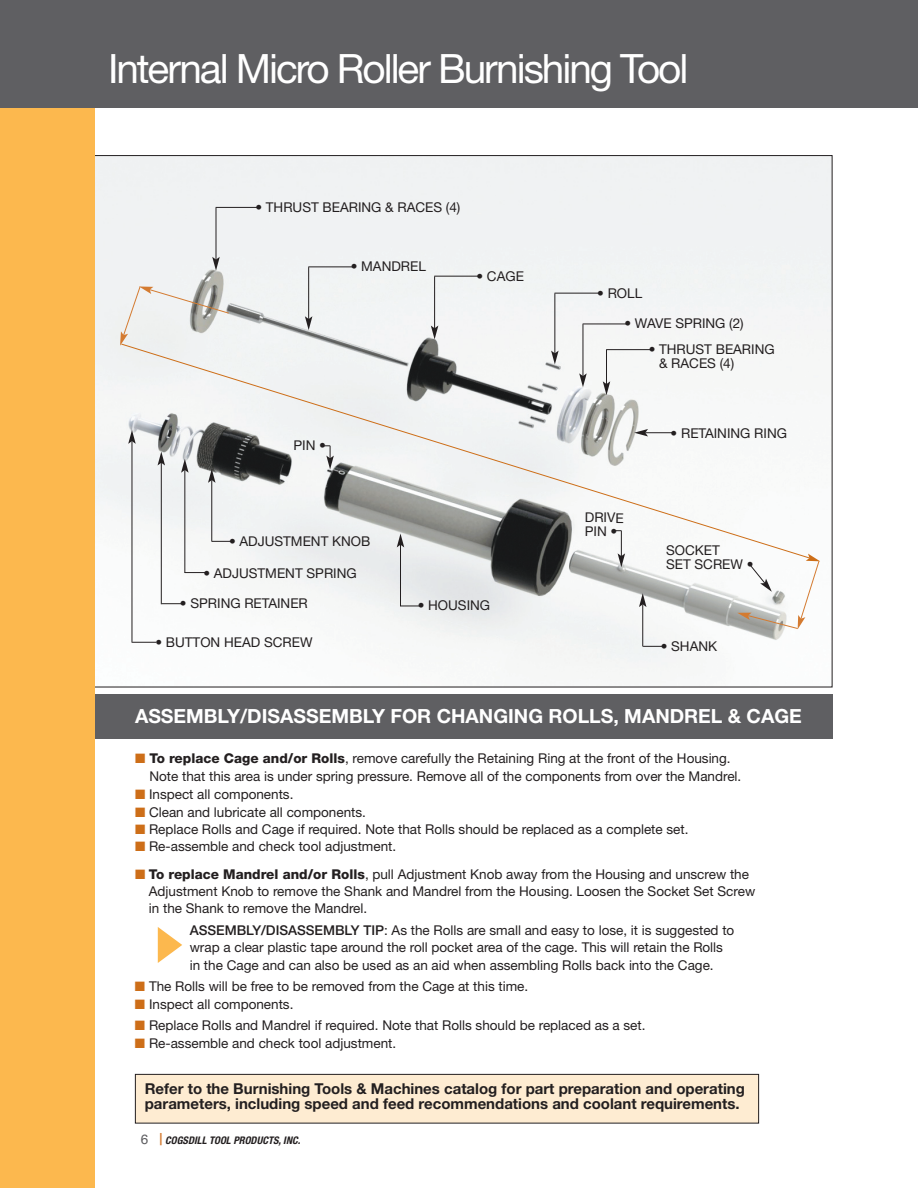
<style>
.page{position:relative;width:918px;height:1188px;background:#fff}
.page>*{position:absolute;margin:0;border:0;box-sizing:border-box;transform-origin:0 0}
.t1{font:40.5px "Helvetica Neue";letter-spacing:-.05em;color:#fff}
.t2{font:700 19.5px "Helvetica Neue";color:#fff}
.t3{font:700 15px/15px "Helvetica Neue";color:#231f20}
.t4{font:13.5px/17.2px "Helvetica Neue";color:#231f20}
.t5{font:13.5px "Helvetica";color:#5f5f62}
.t6{font:italic 700 condensed 10.5px "Helvetica Neue";color:#231f20}
.s1{color:#cd6e18}
.s2{font-weight:800}
.s3{font-weight:500}
.s4{font-weight:500;font-style:normal;font-size:16.5px;color:#d47b31}
</style>
<div class="page">
<div style="left:71px;top:694px;width:762px;height:46px;background:#5f5f62"></div>
<img style="left:94px;top:157px;width:736px;height:528px">
<div style="left:0;top:0;width:94px;height:1188px;background:#fcb84e"></div>
<div style="left:0;top:0;width:918px;height:108px;background:#5f5f62"></div>
<hr style="left:132px;top:441px;width:1px;height:201px;background:#231f20">
<svg style="left:132px;top:642px;width:24px;height:1px"></svg>
<hr style="left:161px;top:463px;width:1px;height:141px;background:#231f20">
<svg style="left:162px;top:603px;width:20px;height:1px"></svg>
<hr style="left:184px;top:470px;width:1px;height:103px;background:#231f20">
<svg style="left:185px;top:572px;width:20px;height:1px"></svg>
<hr style="left:400px;top:545px;width:1px;height:61px;background:#231f20">
<svg style="left:400px;top:606px;width:21px;height:1px"></svg>
<hr style="left:642px;top:604px;width:1px;height:43px;background:#231f20">
<svg style="left:639px;top:593px;width:8px;height:14px"></svg>
<svg style="left:643px;top:646px;width:20px;height:1px"></svg>
<hr style="left:216px;top:208px;width:1px;height:51px;background:#231f20">
<svg style="left:212px;top:257px;width:8px;height:14px"></svg>
<hr style="left:216px;top:207px;width:45px;height:1px;background:#231f20">
<hr style="left:308px;top:267px;width:1px;height:52px;background:#231f20">
<svg style="left:305px;top:316px;width:7px;height:14px"></svg>
<hr style="left:308px;top:267px;width:45px;height:1px;background:#231f20">
<hr style="left:434px;top:276px;width:1px;height:52px;background:#231f20">
<svg style="left:431px;top:326px;width:7px;height:13px"></svg>
<hr style="left:434px;top:276px;width:45px;height:1px;background:#231f20">
<hr style="left:554px;top:293px;width:1px;height:60px;background:#231f20">
<hr style="left:555px;top:293px;width:45px;height:1px;background:#231f20">
<hr style="left:583px;top:324px;width:1px;height:52px;background:#231f20">
<hr style="left:583px;top:324px;width:45px;height:1px;background:#231f20">
<svg style="left:613px;top:559px;width:12px;height:8px"></svg>
<svg style="left:120px;top:343px;width:690px;height:216px"></svg>
<svg style="left:120px;top:286px;width:110px;height:60px"></svg>
<div style="left:135px;top:1074px;width:624px;height:49px;background:#feecd2"></div>
<div style="left:135px;top:1074px;width:624px;height:50px;border:1px solid #231f20"></div>
<svg style="left:737px;top:554px;width:83px;height:75px"></svg>
<svg style="left:158px;top:927px;width:24px;height:36px"></svg>
<svg style="left:322px;top:445px;width:12px;height:24px"></svg>
<h1 class="t1" style="left:108px;top:54px;width:582px">Internal Micro Roller Burnishing Tool</h1>
<p class="t4" style="left:255px;top:200px;width:207px">• THRUST BEARING &amp; RACES (4)</p>
<p class="t4" style="left:351px;top:259px;width:77px">• MANDREL</p>
<p class="t4" style="left:476px;top:268px;width:49px">• CAGE</p>
<p class="t4" style="left:293px;top:438px;width:34px">PIN •</p>
<p class="t4" style="left:229px;top:534px;width:143px">• ADJUSTMENT KNOB</p>
<p class="t4" style="left:203px;top:565px;width:155px">• ADJUSTMENT SPRING</p>
<p class="t4" style="left:180px;top:596px;width:129px">• SPRING RETAINER</p>
<p class="t4" style="left:155px;top:635px;width:159px">• BUTTON HEAD SCREW</p>
<p class="t4" style="left:418px;top:598px;width:74px">• HOUSING</p>
<p class="t4" style="left:597px;top:286px;width:46px">• ROLL</p>
<p class="t4" style="left:624px;top:316px;width:121px">• WAVE SPRING (2)</p>
<p class="t4" style="left:659px;top:344px;width:117px;line-height:13.5px;text-indent:-10px">• THRUST BEARING &amp; RACES (4)</p>
<p class="t4" style="left:585px;top:512px;width:40px;line-height:13.5px">DRIVE<br>PIN •</p>
<p class="t4" style="left:671px;top:426px;width:118px">• RETAINING RING</p>
<p class="t4" style="left:666px;top:545px;width:89px;line-height:13.5px">SOCKET<br>SET SCREW •</p>
<p class="t4" style="left:661px;top:639px;width:58px">• SHANK</p>
<h2 class="t2" style="left:135px;top:710px;width:668px">ASSEMBLY/DISASSEMBLY FOR CHANGING ROLLS, MANDREL &amp; CAGE</h2>
<p class="t4" style="left:149px;top:751px;width:593px;text-indent:-14px"><span class="s1">■</span> <span class="s2">To replace Cage and/or Rolls</span>, remove carefully the Retaining Ring at the front of the Housing.<br>Note that this area is under spring pressure. Remove all of the components from over the Mandrel.</p>
<p class="t4" style="left:135px;top:787px;width:160px"><span class="s1">■</span> Inspect all components.</p>
<p class="t4" style="left:135px;top:804px;width:232px"><span class="s1">■</span> Clean and lubricate all components.</p>
<p class="t4" style="left:135px;top:822px;width:555px"><span class="s1">■</span> Replace Rolls and Cage if required. Note that Rolls should be replaced as a complete set.</p>
<p class="t4" style="left:135px;top:839px;width:263px"><span class="s1">■</span> Re-assemble and check tool adjustment.</p>
<p class="t4" style="left:149px;top:867px;width:608px;text-indent:-14px"><span class="s1">■</span> <span class="s2">To replace Mandrel and/or Rolls</span>, pull Adjustment Knob away from the Housing and unscrew the<br>Adjustment Knob to remove the Shank and Mandrel from the Housing. Loosen the Socket Set Screw in the Shank to remove the Mandrel.</p>
<p class="t4" style="left:190px;top:923px;width:546px"><span class="s3">ASSEMBLY/DISASSEMBLY TIP</span>: As the Rolls are small and easy to lose, it is suggested to wrap a clear plastic tape around the roll pocket area of the cage. This will retain the Rolls in the Cage and can also be used as an aid when assembling Rolls back into the Cage.</p>
<p class="t4" style="left:135px;top:979px;width:395px"><span class="s1">■</span> The Rolls will be free to be removed from the Cage at this time.</p>
<p class="t4" style="left:135px;top:996px;width:160px"><span class="s1">■</span> Inspect all components.</p>
<p class="t4" style="left:135px;top:1018px;width:512px"><span class="s1">■</span> Replace Rolls and Mandrel if required. Note that Rolls should be replaced as a set.</p>
<p class="t4" style="left:135px;top:1035px;width:263px"><span class="s1">■</span> Re-assemble and check tool adjustment.</p>
<p class="t3" style="left:145px;top:1083px;width:602px">Refer to the Burnishing Tools &amp; Machines catalog for part preparation and operating parameters, including speed and feed recommendations and coolant requirements.</p>
<p class="t5" style="left:141px;top:1135px;width:9px">6</p>
<p class="t6" style="left:159px;top:1136px;width:145px"><span class="s4">|</span> COGSDILL TOOL PRODUCTS,INC.</p>
</div>
